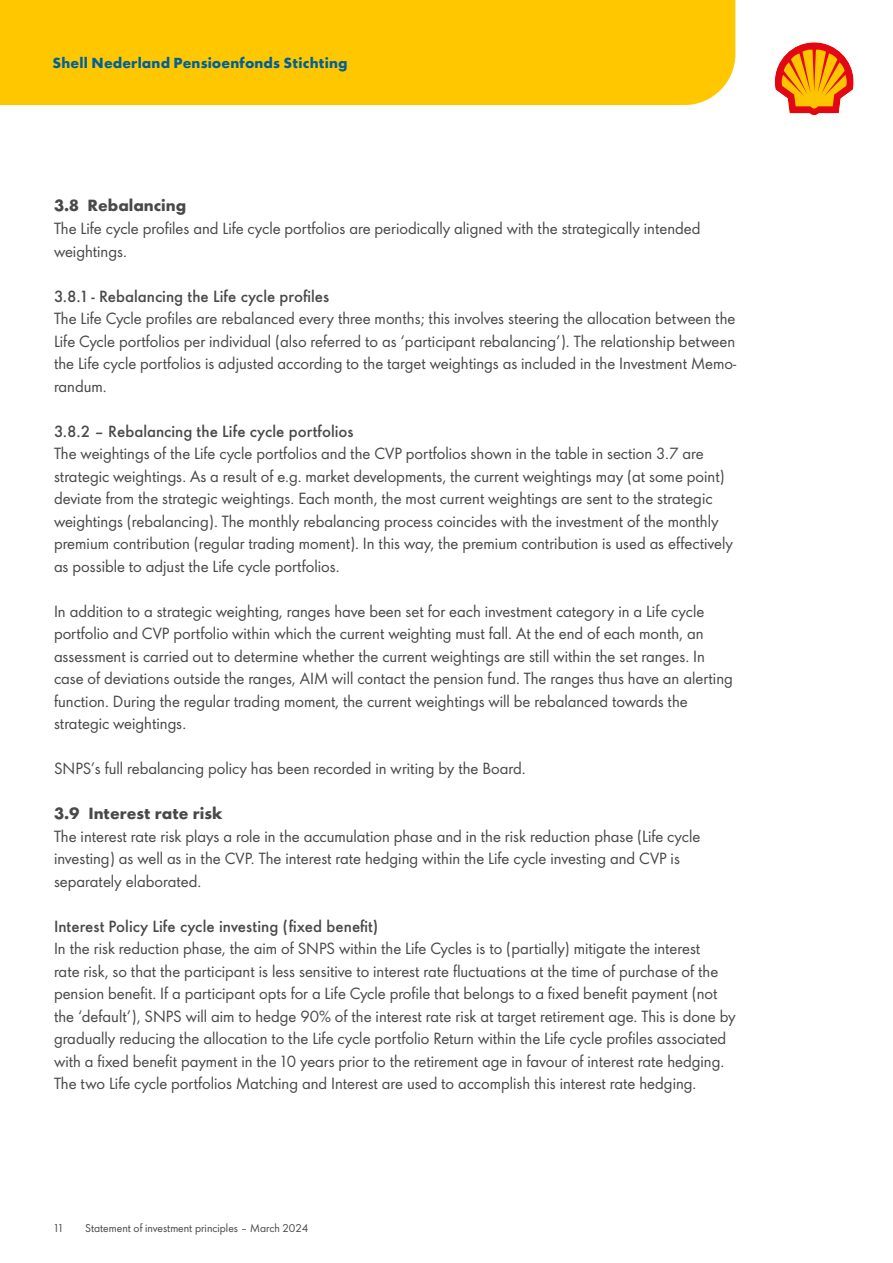
<style>
.page{position:relative;width:893px;height:1263px;background:#fff}
.page>*{position:absolute;margin:0;border:0;box-sizing:border-box;transform-origin:0 0}
.t1{font:15px/22.5px "Shell";color:#494949}
.t2{font:500 15px "Shell";color:#494949}
.t3{font:700 15px "Shell";color:#494949}
.t4{font:700 13.5px "Shell";letter-spacing:.01em;color:#006097}
.t5{font:10.5px "Shell";color:#494949}
</style>
<div class="page">
<div style="left:0;top:0;width:735px;height:105px;background:#ffc700"></div>
<svg style="left:774px;top:42px;width:80px;height:74px"></svg>
<p class="t4" style="left:53px;top:52px;width:297px">Shell Nederland Pensioenfonds Stichting</p>
<p class="t3" style="left:54px;top:193px;width:134px">3.8 Rebalancing</p>
<p class="t1" style="left:54px;top:216px;width:648px">The Life cycle profiles and Life cycle portfolios are periodically aligned with the strategically intended weightings.</p>
<p class="t2" style="left:54px;top:283px;width:277px">3.8.1 - Rebalancing the Life cycle profiles</p>
<p class="t1" style="left:54px;top:306px;width:684px;text-align:justify">The Life Cycle profiles are rebalanced every three months; this involves steering the allocation between the Life Cycle portfolios per individual (also referred to as ‘participant rebalancing’). The relationship between the Life cycle portfolios is adjusted according to the target weightings as included in the Investment Memo&shy;randum.</p>
<p class="t2" style="left:54px;top:418px;width:301px">3.8.2 – Rebalancing the Life cycle portfolios</p>
<p class="t1" style="left:54px;top:441px;width:680px">The weightings of the Life cycle portfolios and the CVP portfolios shown in the table in section 3.7 are strategic weightings. As a result of e.g. market developments, the current weightings may (at some point) deviate from the strategic weightings. Each month, the most current weightings are sent to the strategic weightings (rebalancing). The monthly rebalancing process coincides with the investment of the monthly premium contribution (regular trading moment). In this way, the premium contribution is used as effectively as possible to adjust the Life cycle portfolios.</p>
<p class="t1" style="left:54px;top:599px;width:680px">In addition to a strategic weighting, ranges have been set for each investment category in a Life cycle portfolio and CVP portfolio within which the current weighting must fall. At the end of each month, an assessment is carried out to determine whether the current weightings are still within the set ranges. In case of deviations outside the ranges, AIM will contact the pension fund. The ranges thus have an alerting function. During the regular trading moment, the current weightings will be rebalanced towards the strategic weightings.</p>
<p class="t1" style="left:54px;top:756px;width:473px">SNPS’s full rebalancing policy has been recorded in writing by the Board.</p>
<p class="t3" style="left:54px;top:801px;width:170px">3.9 Interest rate risk</p>
<p class="t1" style="left:54px;top:824px;width:648px">The interest rate risk plays a role in the accumulation phase and in the risk reduction phase (Life cycle investing) as well as in the CVP. The interest rate hedging within the Life cycle investing and CVP is separately elaborated.</p>
<p class="t2" style="left:54px;top:913px;width:326px">Interest Policy Life cycle investing (fixed benefit)</p>
<p class="t1" style="left:54px;top:936px;width:683px">In the risk reduction phase, the aim of SNPS within the Life Cycles is to (partially) mitigate the interest<br>rate risk, so that the participant is less sensitive to interest rate fluctuations at the time of purchase of the pension benefit. If a participant opts for a Life Cycle profile that belongs to a fixed benefit payment (not the ‘default’), SNPS will aim to hedge 90% of the interest rate risk at target retirement age. This is done by gradually reducing the allocation to the Life cycle portfolio Return within the Life cycle profiles associated with a fixed benefit payment in the 10 years prior to the retirement age in favour of interest rate hedging.<br>The two Life cycle portfolios Matching and Interest are used to accomplish this interest rate hedging.</p>
<p class="t5" style="left:54px;top:1219px;width:10px">11</p>
<p class="t5" style="left:85px;top:1219px;width:225px">Statement of investment principles – March 2024</p>
</div>
